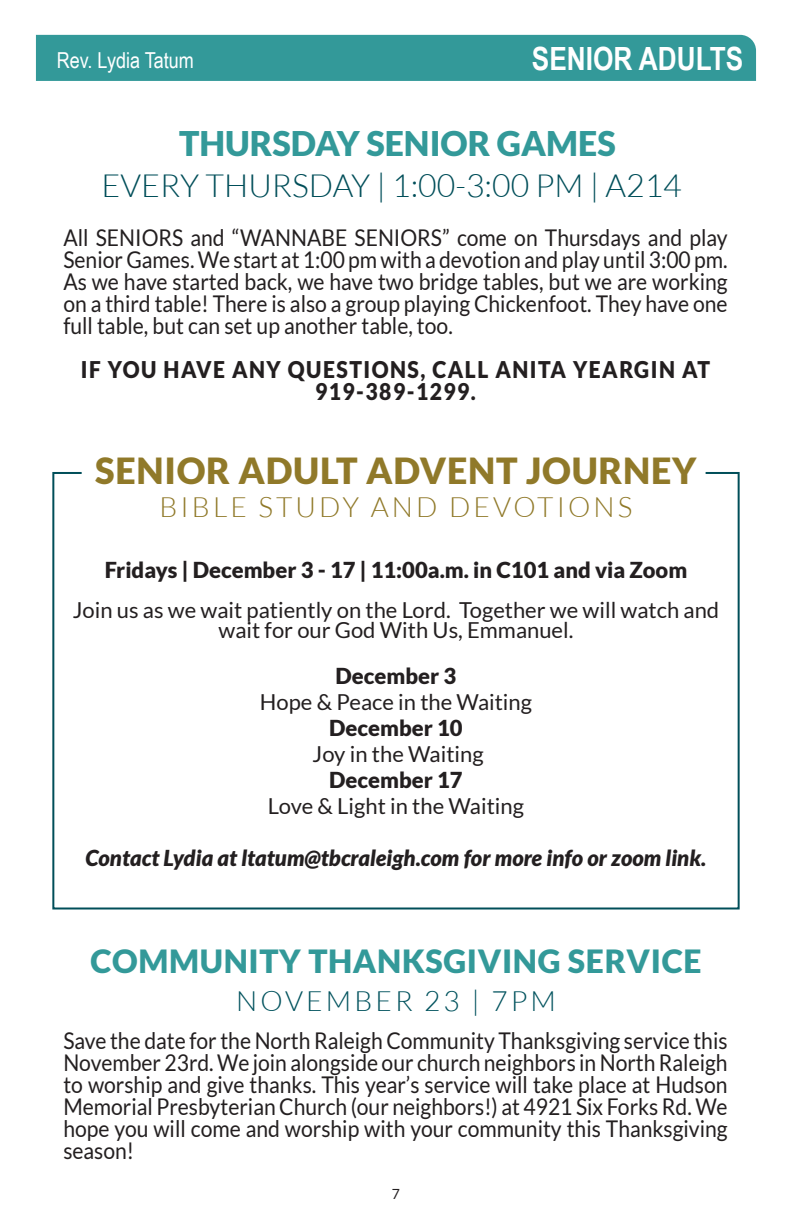
<style>
.page{position:relative;width:792px;height:1224px;background:#fff}
.page>*{position:absolute;margin:0;border:0;box-sizing:border-box;transform-origin:0 0}
.t1{font:900 36px "Lato";letter-spacing:.02em;color:#907929}
.t2{font:900 34px "Lato";color:#399}
.t3{font:300 32px "Lato";color:#004e59}
.t4{font:900 32px "Lato";letter-spacing:.02em;color:#399}
.t5{font:700 32px "Arial Narrow";color:#fff}
.t6{font:300 28px "Lato";letter-spacing:.11em;color:#907929}
.t7{font:300 28px "Lato";letter-spacing:.11em;color:#00525d}
.Paragraph_Style_1{font:23px/22px "Lato";color:#231f20;text-align:justify;scale:.92 1}
.Paragraph_Style_1-2{font:900 23px/22px "Lato";letter-spacing:.07em;color:#231f20;text-align:center;scale:.92 1}
.t8{font:22px/20px "Lato";color:#231f20;text-align:center}
.t9{font:900 22px "Lato";color:#231f20}
.t10{font:italic 900 22px "Lato";color:#231f20}
.t11{font:22px "Arial Narrow";color:#fff}
.t12{font:14px "Lato";color:#231f20}
</style>
<div class="page">
<div style="left:52px;top:472px;width:688px;height:438px;background:#fff;border:2px solid #004e59"></div>
<div style="left:82px;top:428px;width:624px;height:101px;background:#fff"></div>
<div style="left:36px;top:35px;width:720px;height:46px;background:#399"></div>
<p class="t11" style="left:57px;top:44px;width:139px">Rev. Lydia Tatum</p>
<p class="t5" style="left:532px;top:35px;width:213px">SENIOR ADULTS</p>
<p class="t2" style="left:179px;top:124px;width:438px">THURSDAY SENIOR GAMES</p>
<p class="t3" style="left:102px;top:169px;width:582px">EVERY THURSDAY | 1:00-3:00 PM | A214</p>
<p class="Paragraph_Style_1" style="left:63px;top:227px;width:724px">All SENIORS and “WANNABE SENIORS” come on Thursdays and play Senior Games. We start at 1:00 pm with a devotion and play until 3:00 pm.<br>As we have started back, we have two bridge tables, but we are working on a third table! There is also a group playing Chickenfoot. They have one full table, but can set up another table, too.</p>
<p class="Paragraph_Style_1-2" style="left:81px;top:358px;width:685px">IF YOU HAVE ANY QUESTIONS, CALL ANITA YEARGIN AT<br>919-389-1299.</p>
<p class="t1" style="left:95px;top:449px;width:603px">SENIOR ADULT ADVENT JOURNEY</p>
<p class="t6" style="left:160px;top:492px;width:474px">BIBLE STUDY AND DEVOTIONS</p>
<p class="t9" style="left:105px;top:557px;width:584px">Fridays | December 3 - 17 | 11:00a.m. in C101 and via Zoom</p>
<p class="t8" style="left:73px;top:600px;width:648px">Join us as we wait patiently on the Lord. Together we will watch and wait for our God With Us, Emmanuel.</p>
<p class="t9" style="left:336px;top:663px;width:122px">December 3</p>
<p class="t8" style="left:260px;top:692px;width:274px">Hope &amp; Peace in the Waiting</p>
<p class="t9" style="left:329px;top:715px;width:135px">December 10</p>
<p class="t8" style="left:313px;top:744px;width:173px">Joy in the Waiting</p>
<p class="t9" style="left:329px;top:767px;width:135px">December 17</p>
<p class="t8" style="left:268px;top:796px;width:258px">Love &amp; Light in the Waiting</p>
<p class="t10" style="left:86px;top:845px;width:622px">Contact Lydia at ltatum@tbcraleigh.com for more info or zoom link.</p>
<p class="t4" style="left:91px;top:943px;width:612px">COMMUNITY THANKSGIVING SERVICE</p>
<p class="t7" style="left:236px;top:986px;width:321px">NOVEMBER 23 | 7PM</p>
<p class="Paragraph_Style_1" style="left:63px;top:1030px;width:724px">Save the date for the North Raleigh Community Thanksgiving service this November 23rd. We join alongside our church neighbors in North Raleigh to worship and give thanks. This year’s service will take place at Hudson Memorial Presbyterian Church (our neighbors!) at 4921 Six Forks Rd. We hope you will come and worship with your community this Thanksgiving season!</p>
<p class="t12" style="left:392px;top:1186px;width:10px">7</p>
</div>
